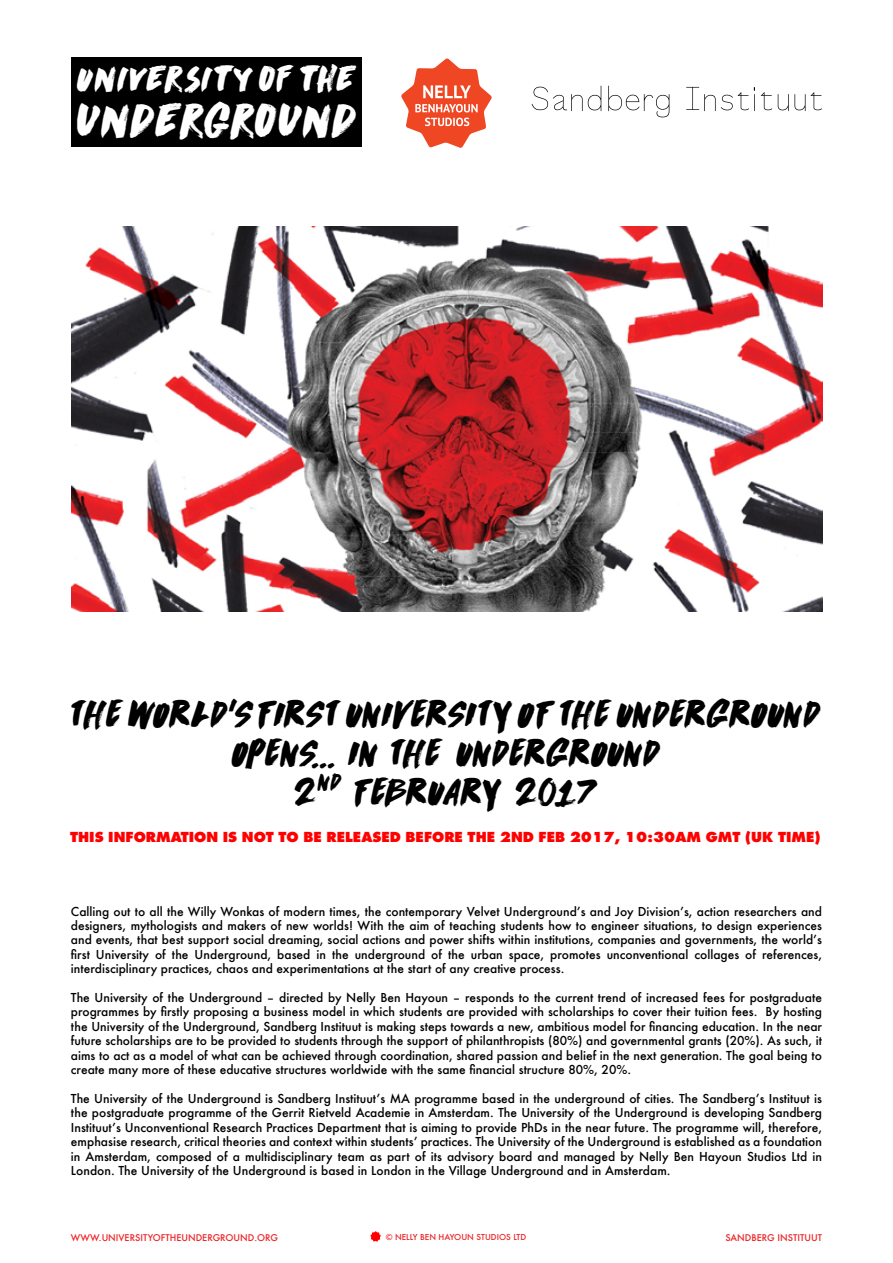
<style>
.page{position:relative;width:893px;height:1263px;background:#fff}
.page>*{position:absolute;margin:0;border:0;box-sizing:border-box;transform-origin:0 0}
.t1{font:43.5px "DK Dirrrty";letter-spacing:-.025em;color:#fff}
.t2{font:34.5px/39px "DK Dirrrty";letter-spacing:-.065em;color:#000;text-align:center}
.t3{font:33px "DK Dirrrty";color:#fff}
.t4{font:800 13.5px "Futura";color:#f00}
.t5{font:500 12px/14.4px "Futura";color:#000101;text-align:justify}
.t6{font:500 9px "Futura";color:#ed2124}
.t7{font:500 7.95px "Futura";color:#ed2124}
</style>
<div class="page">
<svg style="left:532px;top:86px;width:69px;height:25px"></svg>
<svg style="left:608px;top:86px;width:61px;height:31px"></svg>
<svg style="left:686px;top:87px;width:69px;height:24px"></svg>
<svg style="left:761px;top:92px;width:11px;height:18px"></svg>
<svg style="left:778px;top:92px;width:44px;height:19px"></svg>
<div style="left:72px;top:57px;width:290px;height:89px;background:#000"></div>
<img style="left:72px;top:227px;width:750px;height:385px">
<svg style="left:401px;top:58px;width:91px;height:90px"></svg>
<svg style="left:370px;top:1231px;width:11px;height:10px"></svg>
<h3 class="t3" style="left:77px;top:56px;width:282px">UNIVERSITY OF THE</h3>
<h1 class="t1" style="left:77px;top:90px;width:282px">UNDERGROUND</h1>
<h2 class="t2" style="left:71px;top:694px;width:752px">THE WORLD’S FIRST UNIVERSITY OF THE UNDERGROUND<br>OPENS... IN THE UNDERGROUND<br>2<sup>ND</sup> FEBRUARY 2017</h2>
<p class="t4" style="left:70px;top:828px;width:752px">THIS INFORMATION IS NOT TO BE RELEASED BEFORE THE 2ND FEB 2017, 10:30AM GMT (UK TIME)</p>
<p class="t5" style="left:71px;top:904px;width:753px">Calling out to all the Willy Wonkas of modern times, the contemporary Velvet Underground’s and Joy Division’s, action researchers and designers, mythologists and makers of new worlds! With the aim of teaching students how to engineer situations, to design experiences and events, that best support social dreaming, social actions and power shifts within institutions, companies and governments, the world’s first University of the Underground, based in the underground of the urban space, promotes unconventional collages of references, interdisciplinary practices, chaos and experimentations at the start of any creative process.</p>
<p class="t5" style="left:71px;top:990px;width:753px">The University of the Underground – directed by Nelly Ben Hayoun – responds to the current trend of increased fees for postgraduate programmes by firstly proposing a business model in which students are provided with scholarships to cover their tuition fees. By hosting the University of the Underground, Sandberg Instituut is making steps towards a new, ambitious model for financing education. In the near future scholarships are to be provided to students through the support of philanthropists (80%) and governmental grants (20%). As such, it aims to act as a model of what can be achieved through coordination, shared passion and belief in the next generation. The goal being to create many more of these educative structures worldwide with the same financial structure 80%, 20%.</p>
<p class="t5" style="left:71px;top:1091px;width:753px">The University of the Underground is Sandberg Instituut’s MA programme based in the underground of cities. The Sandberg’s Instituut is the postgraduate programme of the Gerrit Rietveld Academie in Amsterdam. The University of the Underground is developing Sandberg Instituut’s Unconventional Research Practices Department that is aiming to provide PhDs in the near future. The programme will, therefore, emphasise research, critical theories and context within students’ practices. The University of the Underground is established as a foundation in Amsterdam, composed of a multidisciplinary team as part of its advisory board and managed by Nelly Ben Hayoun Studios Ltd in London. The University of the Underground is based in London in the Village Underground and in Amsterdam.</p>
<p class="t6" style="left:71px;top:1231px;width:209px">WWW.UNIVERSITYOFTHEUNDERGROUND.ORG</p>
<p class="t7" style="left:386px;top:1231px;width:142px">© NELLY BEN HAYOUN STUDIOS LTD</p>
<p class="t6" style="left:725px;top:1231px;width:98px">SANDBERG INSTITUUT</p>
</div>
